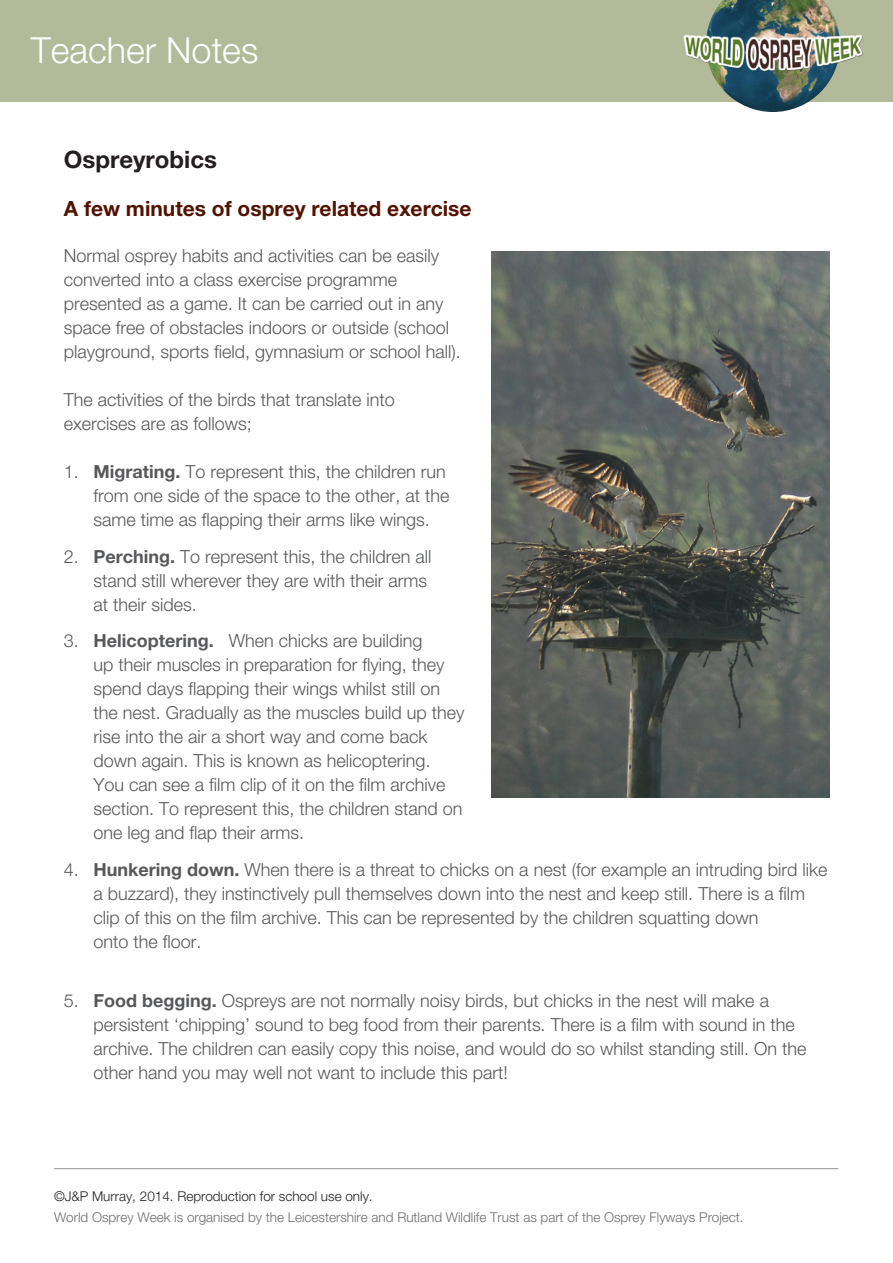
<style>
.page{position:relative;width:893px;height:1263px;background:#fff}
.page>*{position:absolute;margin:0;border:0;box-sizing:border-box;transform-origin:0 0}
.t1{font:300 36px "Helvetica Neue";color:#fff}
.t2{font:700 24px "Helvetica Neue";color:#231f20}
.t3{font:700 21px "Helvetica Neue";color:#511200}
.t4{font:300 18px/24px "Helvetica Neue";color:#57585a}
.t5{font:300 13.5px "Helvetica Neue";color:#6c6d70}
.t6{font:300 13.5px "Helvetica Neue";color:#231f20}
.s1{font-weight:700}
</style>
<div class="page">
<div style="left:0;top:0;width:893px;height:102px;background:#b2ba9a"></div>
<img style="left:707px;top:0;width:132px;height:112px">
<img style="left:683px;top:31px;width:180px;height:44px">
<hr style="left:54px;top:1168px;width:784px;height:1px;background:#939598">
<img style="left:492px;top:251px;width:337px;height:547px">
<p class="t1" style="left:31px;top:28px;width:229px">Teacher Notes</p>
<p class="t2" style="left:64px;top:144px;width:155px">Ospreyrobics</p>
<p class="t3" style="left:64px;top:196px;width:409px">A few minutes of osprey related exercise</p>
<p class="t4" style="left:64px;top:243px;width:399px">Normal osprey habits and activities can be easily converted into a class exercise programme presented as a game. It can be carried out in any space free of obstacles indoors or outside (school playground, sports field, gymnasium or school hall).</p>
<p class="t4" style="left:64px;top:387px;width:333px">The activities of the birds that translate into exercises are as follows;</p>
<p class="t4" style="left:94px;top:459px;width:357px;text-indent:-30px">1. <span class="s1">Migrating.</span> To represent this, the children run from one side of the space to the other, at the same time as flapping their arms like wings.</p>
<p class="t4" style="left:94px;top:544px;width:340px;text-indent:-30px">2. <span class="s1">Perching.</span> To represent this, the children all stand still wherever they are with their arms at their sides.</p>
<p class="t4" style="left:94px;top:628px;width:373px;text-indent:-30px">3. <span class="s1">Helicoptering.</span> When chicks are building<br>up their muscles in preparation for flying, they spend days flapping their wings whilst still on the nest. Gradually as the muscles build up they rise into the air a short way and come back down again. This is known as helicoptering.<br>You can see a film clip of it on the film archive section. To represent this, the children stand on one leg and flap their arms.</p>
<p class="t4" style="left:94px;top:857px;width:735px;text-indent:-30px">4. <span class="s1">Hunkering down.</span> When there is a threat to chicks on a nest (for example an intruding bird like a buzzard), they instinctively pull themselves down into the nest and keep still. There is a film clip of this on the film archive. This can be represented by the children squatting down<br>onto the floor.</p>
<p class="t4" style="left:94px;top:988px;width:714px;text-indent:-30px">5. <span class="s1">Food begging.</span> Ospreys are not normally noisy birds, but chicks in the nest will make a persistent ‘chipping’ sound to beg food from their parents. There is a film with sound in the archive. The children can easily copy this noise, and would do so whilst standing still. On the other hand you may well not want to include this part!</p>
<p class="t6" style="left:54px;top:1188px;width:320px">©J&amp;P Murray, 2014. Reproduction for school use only.</p>
<p class="t5" style="left:54px;top:1209px;width:691px">World Osprey Week is organised by the Leicestershire and Rutland Wildlife Trust as part of the Osprey Flyways Project.</p>
</div>
